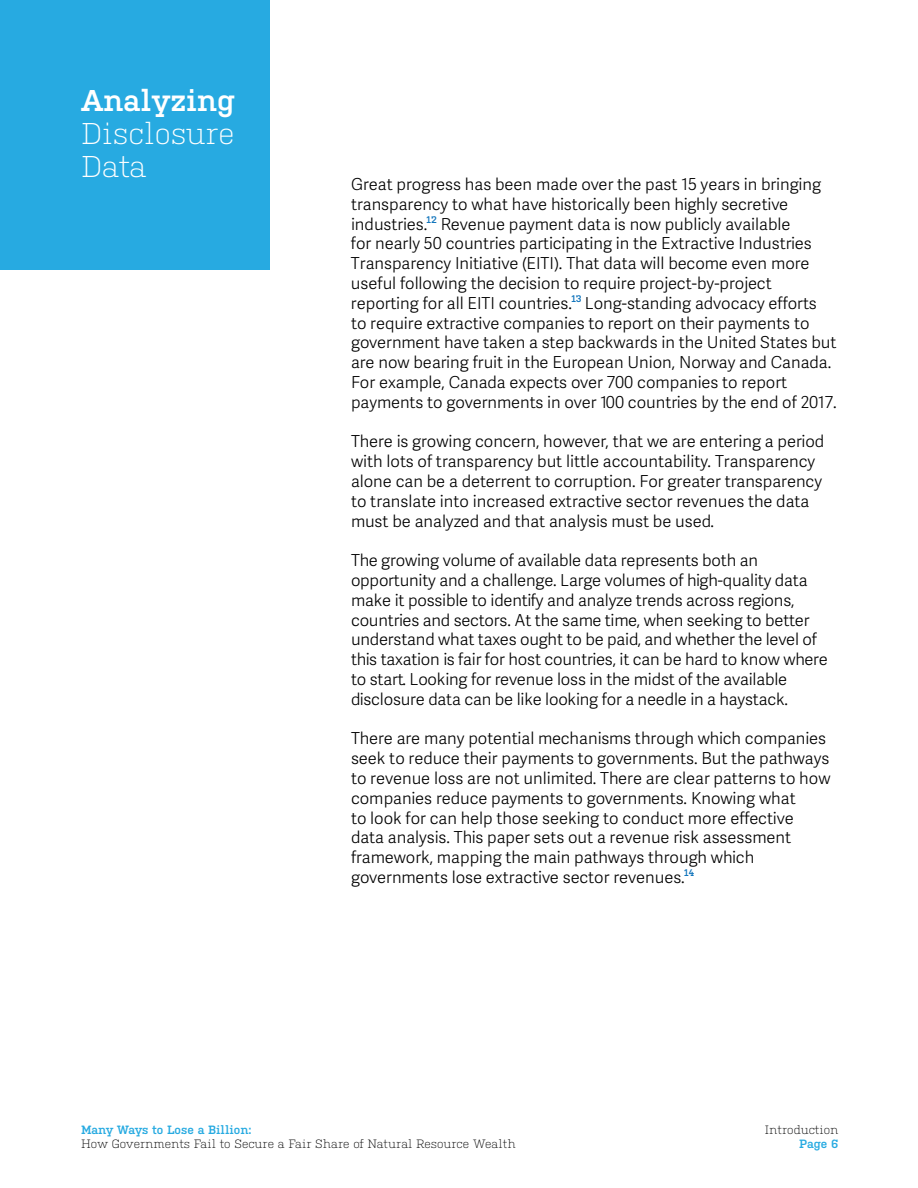
<style>
.page{position:relative;width:918px;height:1188px;background:#fff}
.page>*{position:absolute;margin:0;border:0;box-sizing:border-box;transform-origin:0 0}
.t1{font:300 30px/33px "Kulturista";color:#fff}
.t2{font:600 30px "Kulturista";color:#fff}
.t3{font:300 16.5px/19.8px "Adelle Sans";color:#000}
.t4{font:300 12px "Kulturista";letter-spacing:.005em;color:#000}
.t5{font:600 12px "Kulturista";letter-spacing:.005em;color:#27aae1}
</style>
<div class="page">
<div style="left:0;top:0;width:270px;height:270px;background:#27aae1"></div>
<h1 class="t2" style="left:81px;top:79px;width:155px">Analyzing</h1>
<h1 class="t1" style="left:81px;top:115px;width:155px">Disclosure<br>Data</h1>
<p class="t3" style="left:351px;top:174px;width:487px">Great progress has been made over the past 15 years in bringing transparency to what have historically been highly secretive industries.<sup>12</sup> Revenue payment data is now publicly available<br>for nearly 50 countries participating in the Extractive Industries Transparency Initiative (EITI). That data will become even more useful following the decision to require project-by-project reporting for all EITI countries.<sup>13</sup> Long-standing advocacy efforts<br>to require extractive companies to report on their payments to government have taken a step backwards in the United States but are now bearing fruit in the European Union, Norway and Canada.<br>For example, Canada expects over 700 companies to report payments to governments in over 100 countries by the end of 2017.</p>
<p class="t3" style="left:351px;top:432px;width:475px">There is growing concern, however, that we are entering a period with lots of transparency but little accountability. Transparency alone can be a deterrent to corruption. For greater transparency to translate into increased extractive sector revenues the data must be analyzed and that analysis must be used.</p>
<p class="t3" style="left:351px;top:551px;width:478px">The growing volume of available data represents both an opportunity and a challenge. Large volumes of high-quality data make it possible to identify and analyze trends across regions, countries and sectors. At the same time, when seeking to better understand what taxes ought to be paid, and whether the level of this taxation is fair for host countries, it can be hard to know where to start. Looking for revenue loss in the midst of the available disclosure data can be like looking for a needle in a haystack.</p>
<p class="t3" style="left:351px;top:729px;width:481px">There are many potential mechanisms through which companies seek to reduce their payments to governments. But the pathways to revenue loss are not unlimited. There are clear patterns to how companies reduce payments to governments. Knowing what<br>to look for can help those seeking to conduct more effective data analysis. This paper sets out a revenue risk assessment framework, mapping the main pathways through which governments lose extractive sector revenues.<sup>14</sup></p>
<p class="t5" style="left:81px;top:1121px;width:172px">Many Ways to Lose a Billion:</p>
<p class="t4" style="left:81px;top:1135px;width:436px">How Governments Fail to Secure a Fair Share of Natural Resource Wealth</p>
<p class="t4" style="left:765px;top:1121px;width:75px">Introduction</p>
<p class="t5" style="left:799px;top:1135px;width:41px">Page 6</p>
</div>
